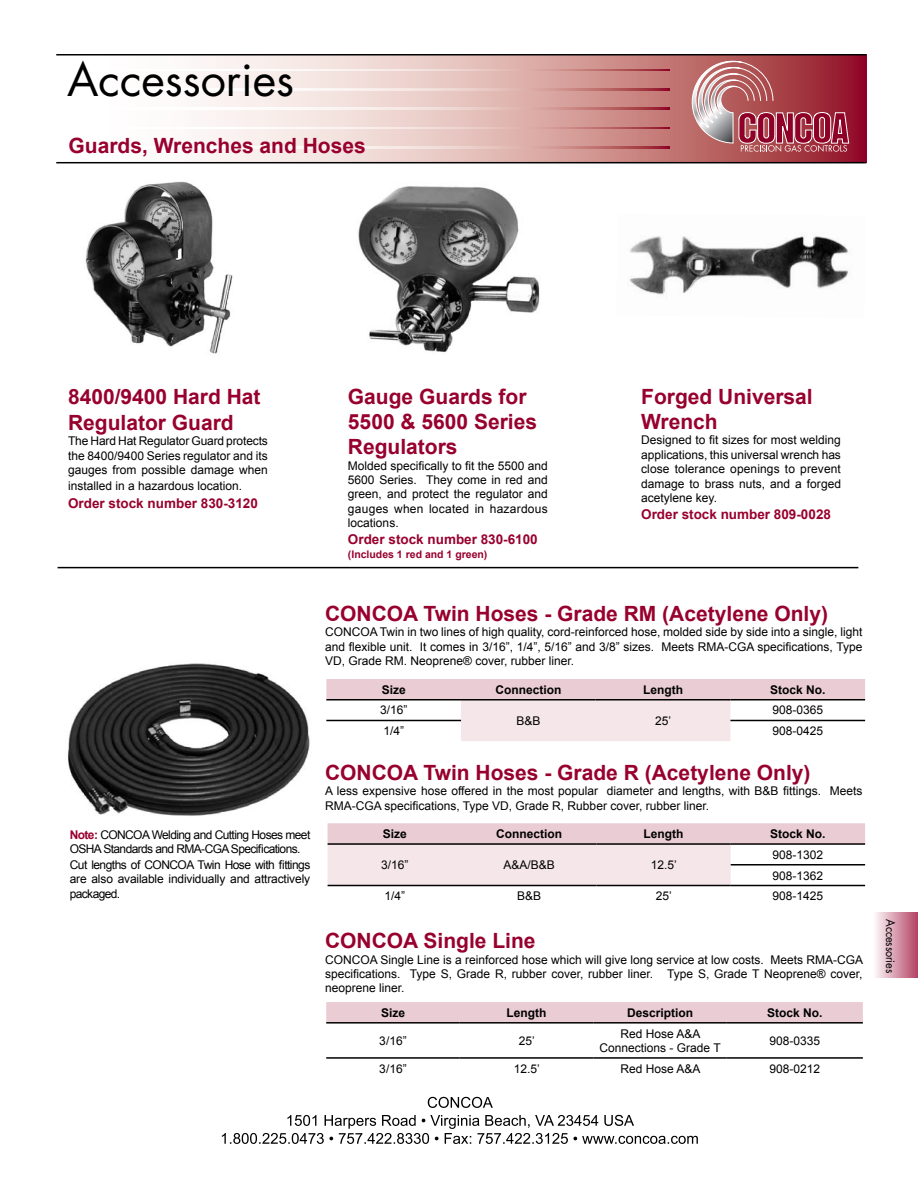
<style>
.page{position:relative;width:918px;height:1188px;background:#fff}
.page>*{position:absolute;margin:0;border:0;box-sizing:border-box;transform-origin:0 0}
.t1{font:45px "Futura";color:#000}
.t2{font:700 21px/25.2px "Arial";color:#98002e}
.t3{font:700 13.5px "Arial";color:#98002e}
.t4{font:12px/14.4px "Arial";color:#000;text-align:justify}
.t5{font:12px/14.7px "Arial";letter-spacing:-.045em;color:#000}
.t6{font:700 12px "Arial";color:#000}
.t7{font:12px "Futura";letter-spacing:-.015em;color:#000;scale:.91 1}
.t8{font:700 10.5px "Arial";color:#98002e}
.s1{font-weight:700;color:#98002e}
</style>
<div class="page">
<svg style="left:57px;top:56px;width:809px;height:106px"></svg>
<svg style="left:57px;top:147px;width:612px;height:1px"></svg>
<svg style="left:57px;top:69px;width:612px;height:2px"></svg>
<svg style="left:57px;top:89px;width:612px;height:1px"></svg>
<svg style="left:57px;top:108px;width:612px;height:2px"></svg>
<svg style="left:57px;top:127px;width:612px;height:2px"></svg>
<hr style="left:56px;top:54px;width:810px;height:2px;background:#000">
<hr style="left:56px;top:162px;width:810px;height:1px;background:#000">
<svg style="left:692px;top:61px;width:157px;height:91px;background:#b15d66"></svg>
<div style="left:873px;top:913px;width:45px;height:64px;background:linear-gradient(to right,#fefdfe,#b24264)"></div>
<svg style="left:428px;top:1097px;width:65px;height:11px"></svg>
<svg style="left:222px;top:1115px;width:476px;height:29px"></svg>
<img style="left:85px;top:181px;width:148px;height:173px">
<img style="left:358px;top:186px;width:182px;height:166px">
<img style="left:629px;top:236px;width:220px;height:59px">
<img style="left:67px;top:663px;width:243px;height:153px">
<svg style="left:326px;top:679px;width:539px;height:62px"></svg>
<hr style="left:326px;top:699px;width:135px;height:2px;background:#000">
<hr style="left:461px;top:699px;width:135px;height:2px;background:#000">
<hr style="left:596px;top:699px;width:134px;height:2px;background:#000">
<hr style="left:730px;top:699px;width:135px;height:2px;background:#000">
<hr style="left:326px;top:720px;width:135px;height:1px;background:#000">
<hr style="left:730px;top:720px;width:135px;height:1px;background:#000">
<svg style="left:328px;top:823px;width:537px;height:62px"></svg>
<hr style="left:328px;top:843px;width:134px;height:2px;background:#000">
<hr style="left:462px;top:843px;width:134px;height:2px;background:#000">
<hr style="left:596px;top:843px;width:135px;height:2px;background:#000">
<hr style="left:731px;top:843px;width:134px;height:2px;background:#000">
<hr style="left:731px;top:864px;width:134px;height:2px;background:#000">
<hr style="left:328px;top:885px;width:134px;height:1px;background:#000">
<hr style="left:462px;top:885px;width:134px;height:1px;background:#000">
<hr style="left:596px;top:885px;width:135px;height:1px;background:#000">
<hr style="left:731px;top:885px;width:134px;height:1px;background:#000">
<div style="left:326px;top:1002px;width:537px;height:20px;background:#eaccd5"></div>
<hr style="left:326px;top:1022px;width:134px;height:2px;background:#000">
<hr style="left:460px;top:1022px;width:133px;height:2px;background:#000">
<hr style="left:593px;top:1022px;width:134px;height:2px;background:#000">
<hr style="left:727px;top:1022px;width:136px;height:2px;background:#000">
<hr style="left:326px;top:1057px;width:134px;height:2px;background:#000">
<hr style="left:460px;top:1057px;width:133px;height:2px;background:#000">
<hr style="left:593px;top:1057px;width:134px;height:2px;background:#000">
<hr style="left:727px;top:1057px;width:136px;height:2px;background:#000">
<hr style="left:58px;top:567px;width:800px;height:1px;background:#000">
<h1 class="t1" style="left:67px;top:51px;width:229px">Accessories</h1>
<h2 class="t2" style="left:69px;top:134px;width:299px">Guards, Wrenches and Hoses</h2>
<h2 class="t2" style="left:68px;top:384px;width:194px;line-height:26.2px">8400/9400 Hard Hat<br>Regulator Guard</h2>
<p class="t4" style="left:68px;top:434px;width:201px">The Hard Hat Regulator Guard protects the 8400/9400 Series regulator and its gauges from possible damage when</p>
<p class="t4" style="left:68px;top:479px;width:176px">installed in a hazardous location.</p>
<p class="t3" style="left:68px;top:494px;width:191px">Order stock number 830-3120</p>
<h2 class="t2" style="left:348px;top:384px;width:191px">Gauge Guards for<br>5500 &amp; 5600 Series<br>Regulators</h2>
<p class="t4" style="left:348px;top:458px;width:201px">Molded specifically to fit the 5500 and 5600 Series. They come in red and green, and protect the regulator and gauges when located in hazardous locations.</p>
<p class="t3" style="left:348px;top:531px;width:191px">Order stock number 830-6100</p>
<p class="t8" style="left:348px;top:547px;width:141px">(Includes 1 red and 1 green)</p>
<h2 class="t2" style="left:641px;top:384px;width:173px">Forged Universal<br>Wrench</h2>
<p class="t4" style="left:641px;top:433px;width:201px">Designed to fit sizes for most welding applications, this universal wrench has close tolerance openings to prevent damage to brass nuts, and a forged acetylene key.</p>
<p class="t3" style="left:641px;top:506px;width:191px">Order stock number 809-0028</p>
<p class="t5" style="left:70px;top:827px;width:242px"><span class="s1">Note:</span> CONCOA Welding and Cutting Hoses meet OSHA Standards and RMA-CGA Specifications.<br>Cut lengths of CONCOA Twin Hose with fittings are also available individually and attractively packaged.</p>
<h2 class="t2" style="left:325px;top:601px;width:504px">CONCOA Twin Hoses - Grade RM (Acetylene Only)</h2>
<p class="t4" style="left:325px;top:625px;width:539px">CONCOA Twin in two lines of high quality, cord-reinforced hose, molded side by side into a single, light and flexible unit. It comes in 3/16”, 1/4”, 5/16” and 3/8” sizes. Meets RMA-CGA specifications, Type VD, Grade RM. Neoprene® cover, rubber liner.</p>
<p class="t6" style="left:382px;top:682px;width:26px">Size</p>
<p class="t6" style="left:495px;top:682px;width:67px">Connection</p>
<p class="t6" style="left:643px;top:682px;width:41px">Length</p>
<p class="t6" style="left:770px;top:682px;width:57px">Stock No.</p>
<p class="t4" style="left:380px;top:703px;width:29px">3/16”</p>
<p class="t4" style="left:516px;top:714px;width:26px">B&amp;B</p>
<p class="t4" style="left:655px;top:714px;width:18px">25’</p>
<p class="t4" style="left:772px;top:703px;width:52px">908-0365</p>
<p class="t4" style="left:383px;top:724px;width:22px">1/4”</p>
<p class="t4" style="left:772px;top:724px;width:52px">908-0425</p>
<h2 class="t2" style="left:325px;top:761px;width:487px">CONCOA Twin Hoses - Grade R (Acetylene Only)</h2>
<p class="t4" style="left:325px;top:784px;width:539px">A less expensive hose offered in the most popular diameter and lengths, with B&amp;B fittings. Meets<br>RMA-CGA specifications, Type VD, Grade R, Rubber cover, rubber liner.</p>
<p class="t6" style="left:383px;top:826px;width:26px">Size</p>
<p class="t6" style="left:496px;top:826px;width:67px">Connection</p>
<p class="t6" style="left:644px;top:826px;width:41px">Length</p>
<p class="t6" style="left:770px;top:826px;width:57px">Stock No.</p>
<p class="t4" style="left:381px;top:858px;width:29px">3/16”</p>
<p class="t4" style="left:503px;top:858px;width:53px">A&amp;A/B&amp;B</p>
<p class="t4" style="left:651px;top:858px;width:28px">12.5’</p>
<p class="t4" style="left:773px;top:844px;width:52px;line-height:20.7px">908-1302<br>908-1362</p>
<p class="t4" style="left:384px;top:889px;width:22px">1/4”</p>
<p class="t4" style="left:517px;top:889px;width:26px">B&amp;B</p>
<p class="t4" style="left:656px;top:889px;width:18px">25’</p>
<p class="t4" style="left:773px;top:889px;width:52px">908-1425</p>
<h2 class="t2" style="left:325px;top:929px;width:212px">CONCOA Single Line</h2>
<p class="t4" style="left:325px;top:952px;width:540px">CONCOA Single Line is a reinforced hose which will give long service at low costs. Meets RMA-CGA specifications. Type S, Grade R, rubber cover, rubber liner. Type S, Grade T Neoprene® cover, neoprene liner.</p>
<p class="t6" style="left:381px;top:1005px;width:26px">Size</p>
<p class="t6" style="left:507px;top:1005px;width:41px">Length</p>
<p class="t6" style="left:627px;top:1005px;width:68px">Description</p>
<p class="t6" style="left:767px;top:1005px;width:57px">Stock No.</p>
<p class="t4" style="left:379px;top:1033px;width:29px">3/16”</p>
<p class="t4" style="left:519px;top:1033px;width:18px">25’</p>
<p class="t4" style="left:600px;top:1026px;width:123px;text-align:center">Red Hose A&amp;A<br>Connections - Grade T</p>
<p class="t4" style="left:769px;top:1033px;width:52px">908-0335</p>
<p class="t4" style="left:379px;top:1061px;width:29px">3/16”</p>
<p class="t4" style="left:514px;top:1061px;width:28px">12.5’</p>
<p class="t4" style="left:620px;top:1061px;width:82px">Red Hose A&amp;A</p>
<p class="t4" style="left:769px;top:1061px;width:52px">908-0212</p>
<p class="t7" style="left:898px;top:919px;width:60px;rotate:90deg">Accessories</p>
</div>
